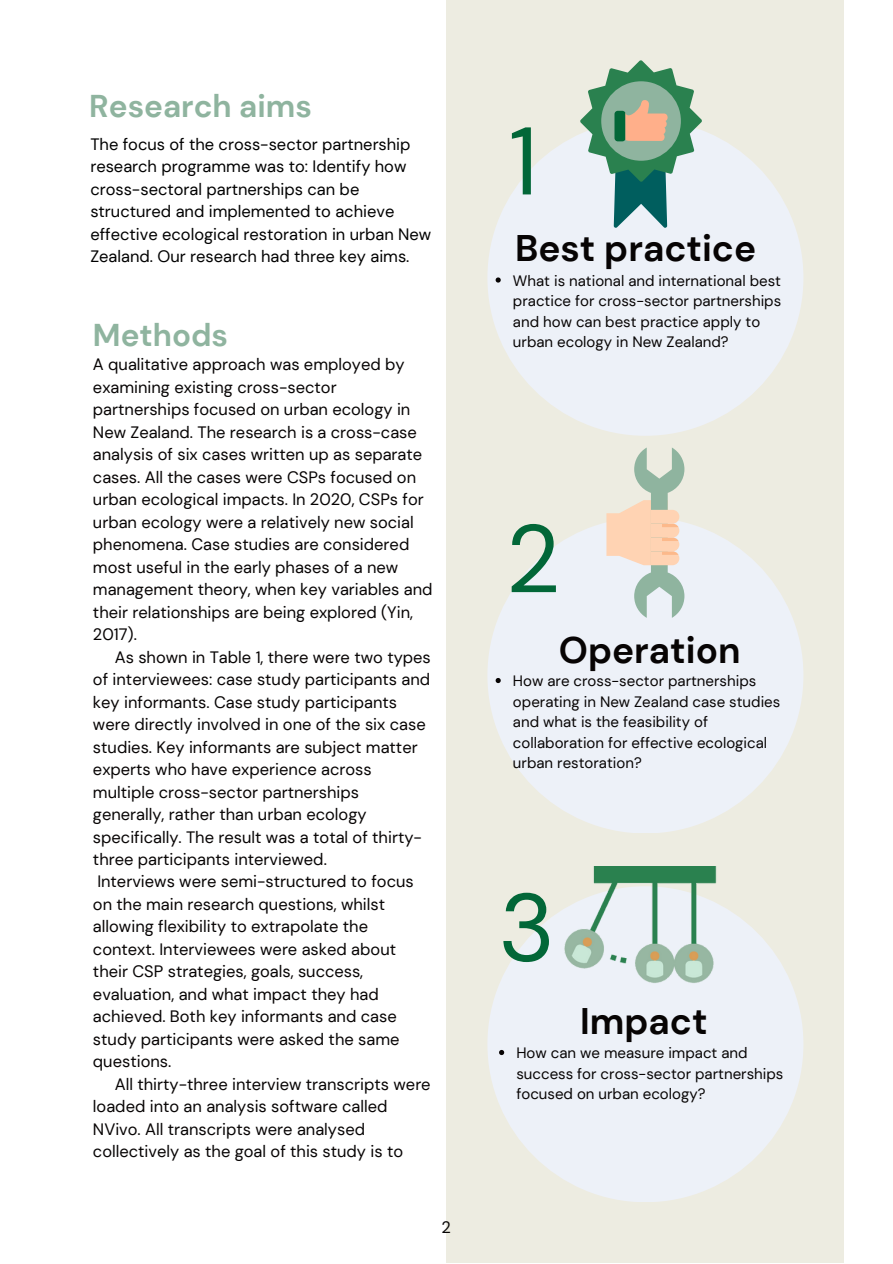
<style>
.page{position:relative;width:893px;height:1264px;background:#fff}
.page>*{position:absolute;margin:0;border:0;box-sizing:border-box;transform-origin:0 0}
.t1{font:95.7px "DM Sans";color:#026738}
.t2{font:700 36.9px "DM Sans";color:#070404}
.t3{font:700 31.5px "DM Sans";color:#8fb49f}
.t4{font:16.5px/22.5px "DM Sans";color:#070404}
.t5{font:16.5px/22.5px "DM Sans";color:#000}
.t6{font:15px/20.5px "DM Sans";color:#070404}
</style>
<div class="page">
<div style="left:446px;top:0;width:397px;height:1262px;background:#edece1"></div>
<div style="left:487px;top:517px;width:316px;height:316px;background:#edf1f8;border-radius:50%"></div>
<svg style="left:606px;top:447px;width:78px;height:171px"></svg>
<svg style="left:495px;top:678px;width:5px;height:5px"></svg>
<div style="left:487px;top:120px;width:316px;height:316px;background:#edf1f8;border-radius:50%"></div>
<svg style="left:580px;top:60px;width:122px;height:168px"></svg>
<svg style="left:495px;top:277px;width:5px;height:5px"></svg>
<div style="left:487px;top:886px;width:316px;height:316px;background:#edf1f8;border-radius:50%"></div>
<img style="left:564px;top:866px;width:161px;height:117px">
<svg style="left:499px;top:1050px;width:5px;height:5px"></svg>
<h3 class="t3" style="left:89px;top:86px;width:224px">Research aims</h3>
<p class="t5" style="left:90px;top:133px;width:342px">The focus of the cross-sector partnership research programme was to: Identify how cross-sectoral partnerships can be structured and implemented to achieve effective ecological restoration in urban New Zealand. Our research had three key aims.</p>
<h3 class="t3" style="left:93px;top:315px;width:137px">Methods</h3>
<p class="t4" style="left:93px;top:353px;width:341px">A qualitative approach was employed by examining existing cross-sector partnerships focused on urban ecology in New Zealand. The research is a cross-case analysis of six cases written up as separate cases. All the cases were CSPs focused on urban ecological impacts. In 2020, CSPs for urban ecology were a relatively new social phenomena. Case studies are considered most useful in the early phases of a new management theory, when key variables and their relationships are being explored (Yin, 2017).</p>
<p class="t4" style="left:93px;top:645px;width:339px;text-indent:22px">As shown in Table 1, there were two types of interviewees: case study participants and key informants. Case study participants were directly involved in one of the six case studies. Key informants are subject matter experts who have experience across multiple cross-sector partnerships generally, rather than urban ecology specifically. The result was a total of thirty&shy;three participants interviewed.<br>Interviews were semi-structured to focus on the main research questions, whilst allowing flexibility to extrapolate the context. Interviewees were asked about their CSP strategies, goals, success, evaluation, and what impact they had achieved. Both key informants and case study participants were asked the same questions.</p>
<p class="t4" style="left:93px;top:1073px;width:339px;text-indent:22px">All thirty-three interview transcripts were loaded into an analysis software called NVivo. All transcripts were analysed collectively as the goal of this study is to</p>
<p class="t4" style="left:441px;top:1216px;width:11px">2</p>
<h1 class="t1" style="left:509px;top:99px;width:30px">1</h1>
<h2 class="t2" style="left:515px;top:225px;width:242px">Best practice</h2>
<p class="t6" style="left:513px;top:270px;width:270px">What is national and international best practice for cross-sector partnerships and how can best practice apply to urban ecology in New Zealand?</p>
<h1 class="t1" style="left:505px;top:497px;width:56px">2</h1>
<h2 class="t2" style="left:559px;top:626px;width:183px">Operation</h2>
<p class="t6" style="left:513px;top:670px;width:269px">How are cross-sector partnerships operating in New Zealand case studies and what is the feasibility of collaboration for effective ecological urban restoration?</p>
<h1 class="t1" style="left:498px;top:866px;width:58px">3</h1>
<h2 class="t2" style="left:580px;top:997px;width:129px">Impact</h2>
<p class="t6" style="left:516px;top:1042px;width:268px">How can we measure impact and success for cross-sector partnerships focused on urban ecology?</p>
</div>
